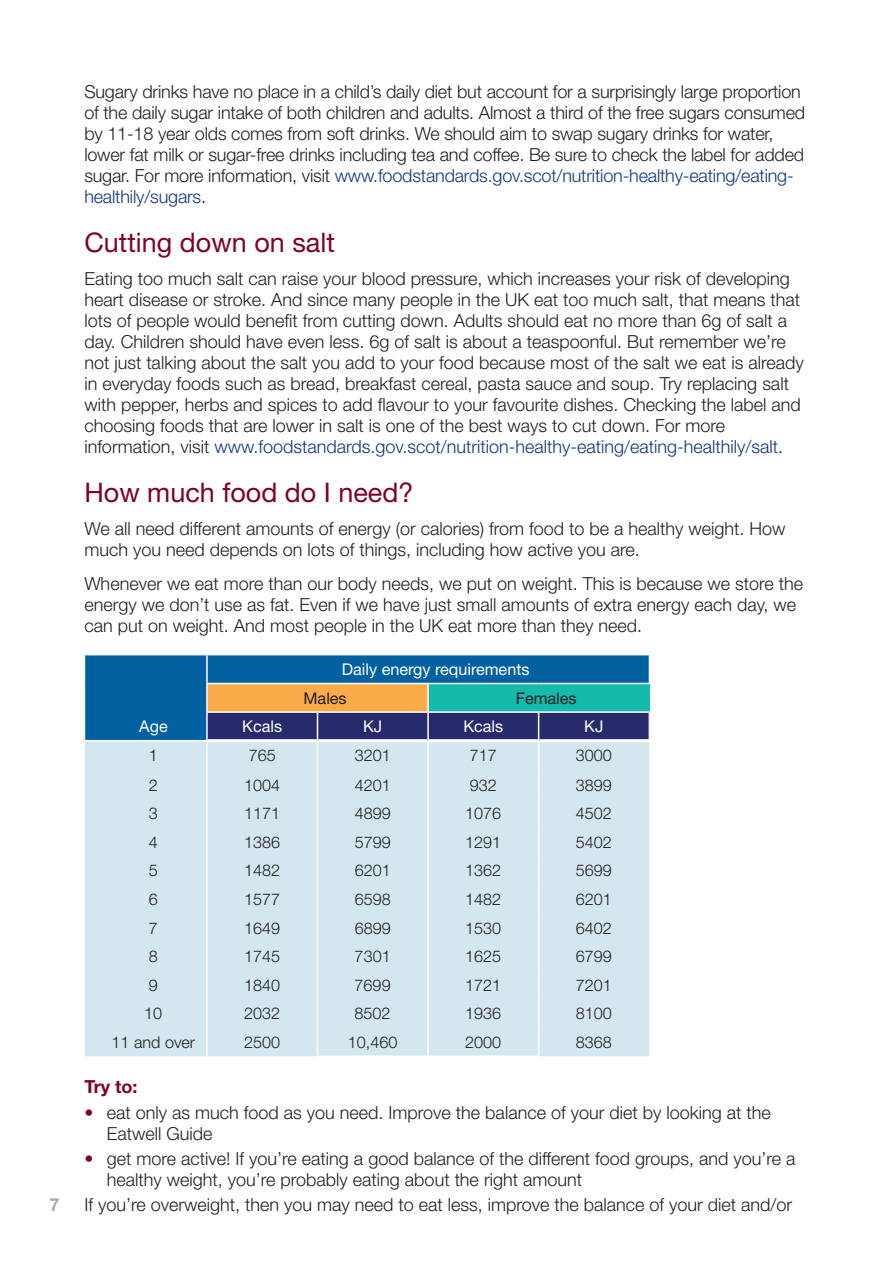
<style>
.page{position:relative;width:893px;height:1263px;background:#fff}
.page>*{position:absolute;margin:0;border:0;box-sizing:border-box;transform-origin:0 0}
.t1{font:27px "Helvetica Neue LT Std";color:#7f0128}
.t2{font:300 18px/21px "Helvetica Neue LT Std";color:#231f20}
.t3{font:700 18px "Helvetica Neue LT Std";color:#7f0128}
.t4{font:700 18px "Helvetica Neue LT Std";color:#9eafb8}
.t5{font:300 16.2px "Helvetica Neue LT Std";color:#231f20}
.t6{font:16.2px "Helvetica Neue LT Std";color:#fff}
.t7{font:16.2px "Helvetica Neue LT Std";color:#231f20}
.s1{color:#11367e}
.s2{color:#7f0128}
</style>
<div class="page">
<div style="left:85px;top:655px;width:564px;height:85px;background:#0060a0"></div>
<div style="left:207px;top:683px;width:221px;height:29px;background:#faac4b"></div>
<div style="left:428px;top:683px;width:221px;height:29px;background:#15baad"></div>
<div style="left:85px;top:741px;width:564px;height:315px;background:#d4e7ef"></div>
<svg style="left:84px;top:655px;width:1px;height:85px"></svg>
<svg style="left:649px;top:655px;width:1px;height:28px"></svg>
<hr style="left:317px;top:1055px;width:111px;height:2px;background:#fff">
<hr style="left:428px;top:1055px;width:111px;height:2px;background:#fff">
<hr style="left:206px;top:655px;width:2px;height:28px;background:#fff">
<hr style="left:206px;top:684px;width:2px;height:27px;background:#fff">
<hr style="left:206px;top:713px;width:2px;height:27px;background:#fff">
<hr style="left:206px;top:741px;width:2px;height:29px;background:#fff">
<hr style="left:206px;top:770px;width:2px;height:29px;background:#fff">
<hr style="left:206px;top:799px;width:2px;height:29px;background:#fff">
<hr style="left:206px;top:828px;width:2px;height:28px;background:#fff">
<hr style="left:206px;top:856px;width:2px;height:29px;background:#fff">
<hr style="left:206px;top:885px;width:2px;height:28px;background:#fff">
<hr style="left:206px;top:913px;width:2px;height:29px;background:#fff">
<hr style="left:206px;top:942px;width:2px;height:28px;background:#fff">
<hr style="left:206px;top:970px;width:2px;height:29px;background:#fff">
<hr style="left:206px;top:999px;width:2px;height:29px;background:#fff">
<hr style="left:206px;top:1028px;width:2px;height:28px;background:#fff">
<hr style="left:206px;top:683px;width:111px;height:1px;background:#fff">
<hr style="left:317px;top:683px;width:111px;height:1px;background:#fff">
<hr style="left:428px;top:683px;width:111px;height:1px;background:#fff">
<hr style="left:427px;top:684px;width:2px;height:27px;background:#fff">
<hr style="left:539px;top:683px;width:111px;height:1px;background:#fff">
<hr style="left:206px;top:711px;width:111px;height:2px;background:#fff">
<hr style="left:317px;top:711px;width:111px;height:2px;background:#fff">
<hr style="left:428px;top:711px;width:111px;height:2px;background:#fff">
<hr style="left:539px;top:711px;width:111px;height:2px;background:#fff">
<svg style="left:207px;top:712px;width:443px;height:343px;background:#c7d9e5"></svg>
<hr style="left:84px;top:740px;width:124px;height:1px;background:#fff">
<p class="t2" style="left:84px;top:81px;width:722px">Sugary drinks have no place in a child’s daily diet but account for a surprisingly large proportion of the daily sugar intake of both children and adults. Almost a third of the free sugars consumed by 11-18 year olds comes from soft drinks. We should aim to swap sugary drinks for water, lower fat milk or sugar-free drinks including tea and coffee. Be sure to check the label for added sugar. For more information, visit <span class="s1">www.foodstandards.gov.scot/nutrition-healthy-eating/eating&shy;healthily/sugars</span>.</p>
<h1 class="t1" style="left:84px;top:226px;width:252px">Cutting down on salt</h1>
<p class="t2" style="left:84px;top:268px;width:721px">Eating too much salt can raise your blood pressure, which increases your risk of developing heart disease or stroke. And since many people in the UK eat too much salt, that means that lots of people would benefit from cutting down. Adults should eat no more than 6g of salt a day. Children should have even less. 6g of salt is about a teaspoonful. But remember we’re not just talking about the salt you add to your food because most of the salt we eat is already in everyday foods such as bread, breakfast cereal, pasta sauce and soup. Try replacing salt with pepper, herbs and spices to add flavour to your favourite dishes. Checking the label and choosing foods that are lower in salt is one of the best ways to cut down. For more information, visit <span class="s1">www.foodstandards.gov.scot/nutrition-healthy-eating/eating-healthily/salt</span>.</p>
<h1 class="t1" style="left:84px;top:476px;width:331px">How much food do I need?</h1>
<p class="t2" style="left:84px;top:517px;width:703px">We all need different amounts of energy (or calories) from food to be a healthy weight. How much you need depends on lots of things, including how active you are.</p>
<p class="t2" style="left:84px;top:572px;width:720px">Whenever we eat more than our body needs, we put on weight. This is because we store the energy we don’t use as fat. Even if we have just small amounts of extra energy each day, we can put on weight. And most people in the UK eat more than they need.</p>
<p class="t6" style="left:139px;top:717px;width:30px">Age</p>
<p class="t6" style="left:342px;top:659px;width:189px">Daily energy requirements</p>
<p class="t7" style="left:304px;top:688px;width:45px">Males</p>
<p class="t7" style="left:516px;top:688px;width:62px">Females</p>
<p class="t6" style="left:242px;top:717px;width:41px">Kcals</p>
<p class="t6" style="left:363px;top:717px;width:21px">KJ</p>
<p class="t6" style="left:463px;top:717px;width:41px">Kcals</p>
<p class="t6" style="left:584px;top:717px;width:21px">KJ</p>
<p class="t5" style="left:149px;top:745px;width:11px">1</p>
<p class="t5" style="left:249px;top:746px;width:29px">765</p>
<p class="t5" style="left:355px;top:746px;width:38px">3201</p>
<p class="t5" style="left:470px;top:746px;width:29px">717</p>
<p class="t5" style="left:576px;top:746px;width:38px">3000</p>
<p class="t5" style="left:149px;top:775px;width:11px">2</p>
<p class="t5" style="left:244px;top:775px;width:38px">1004</p>
<p class="t5" style="left:355px;top:775px;width:38px">4201</p>
<p class="t5" style="left:470px;top:775px;width:29px">932</p>
<p class="t5" style="left:576px;top:775px;width:38px">3899</p>
<p class="t5" style="left:149px;top:803px;width:11px">3</p>
<p class="t5" style="left:244px;top:803px;width:38px">1171</p>
<p class="t5" style="left:355px;top:803px;width:38px">4899</p>
<p class="t5" style="left:465px;top:803px;width:38px">1076</p>
<p class="t5" style="left:576px;top:803px;width:38px">4502</p>
<p class="t5" style="left:149px;top:832px;width:11px">4</p>
<p class="t5" style="left:244px;top:832px;width:38px">1386</p>
<p class="t5" style="left:355px;top:832px;width:38px">5799</p>
<p class="t5" style="left:465px;top:832px;width:38px">1291</p>
<p class="t5" style="left:576px;top:832px;width:38px">5402</p>
<p class="t5" style="left:149px;top:861px;width:11px">5</p>
<p class="t5" style="left:244px;top:861px;width:38px">1482</p>
<p class="t5" style="left:355px;top:861px;width:38px">6201</p>
<p class="t5" style="left:465px;top:861px;width:38px">1362</p>
<p class="t5" style="left:576px;top:861px;width:38px">5699</p>
<p class="t5" style="left:149px;top:889px;width:11px">6</p>
<p class="t5" style="left:244px;top:889px;width:38px">1577</p>
<p class="t5" style="left:355px;top:889px;width:38px">6598</p>
<p class="t5" style="left:465px;top:889px;width:38px">1482</p>
<p class="t5" style="left:576px;top:889px;width:38px">6201</p>
<p class="t5" style="left:149px;top:918px;width:11px">7</p>
<p class="t5" style="left:244px;top:918px;width:38px">1649</p>
<p class="t5" style="left:355px;top:918px;width:38px">6899</p>
<p class="t5" style="left:465px;top:918px;width:38px">1530</p>
<p class="t5" style="left:576px;top:918px;width:38px">6402</p>
<p class="t5" style="left:149px;top:946px;width:11px">8</p>
<p class="t5" style="left:244px;top:946px;width:38px">1745</p>
<p class="t5" style="left:355px;top:946px;width:38px">7301</p>
<p class="t5" style="left:465px;top:946px;width:38px">1625</p>
<p class="t5" style="left:576px;top:946px;width:38px">6799</p>
<p class="t5" style="left:149px;top:975px;width:11px">9</p>
<p class="t5" style="left:244px;top:975px;width:38px">1840</p>
<p class="t5" style="left:355px;top:975px;width:38px">7699</p>
<p class="t5" style="left:465px;top:975px;width:38px">1721</p>
<p class="t5" style="left:576px;top:975px;width:38px">7201</p>
<p class="t5" style="left:144px;top:1003px;width:20px">10</p>
<p class="t5" style="left:244px;top:1003px;width:38px">2032</p>
<p class="t5" style="left:355px;top:1003px;width:38px">8502</p>
<p class="t5" style="left:465px;top:1003px;width:38px">1936</p>
<p class="t5" style="left:576px;top:1003px;width:38px">8100</p>
<p class="t5" style="left:112px;top:1032px;width:85px">11 and over</p>
<p class="t5" style="left:244px;top:1032px;width:38px">2500</p>
<p class="t5" style="left:348px;top:1032px;width:51px">10,460</p>
<p class="t5" style="left:465px;top:1032px;width:38px">2000</p>
<p class="t5" style="left:576px;top:1032px;width:38px">8368</p>
<p class="t3" style="left:84px;top:1076px;width:55px">Try to:</p>
<p class="t2" style="left:107px;top:1101px;width:665px;text-indent:-22px"><span class="s2">•</span> eat only as much food as you need. Improve the balance of your diet by looking at the<br>Eatwell Guide</p>
<p class="t2" style="left:107px;top:1147px;width:690px;text-indent:-22px"><span class="s2">•</span> get more active! If you’re eating a good balance of the different food groups, and you’re a healthy weight, you’re probably eating about the right amount</p>
<p class="t4" style="left:50px;top:1194px;width:12px">7</p>
<p class="t2" style="left:84px;top:1194px;width:709px">If you’re overweight, then you may need to eat less, improve the balance of your diet and/or</p>
</div>
